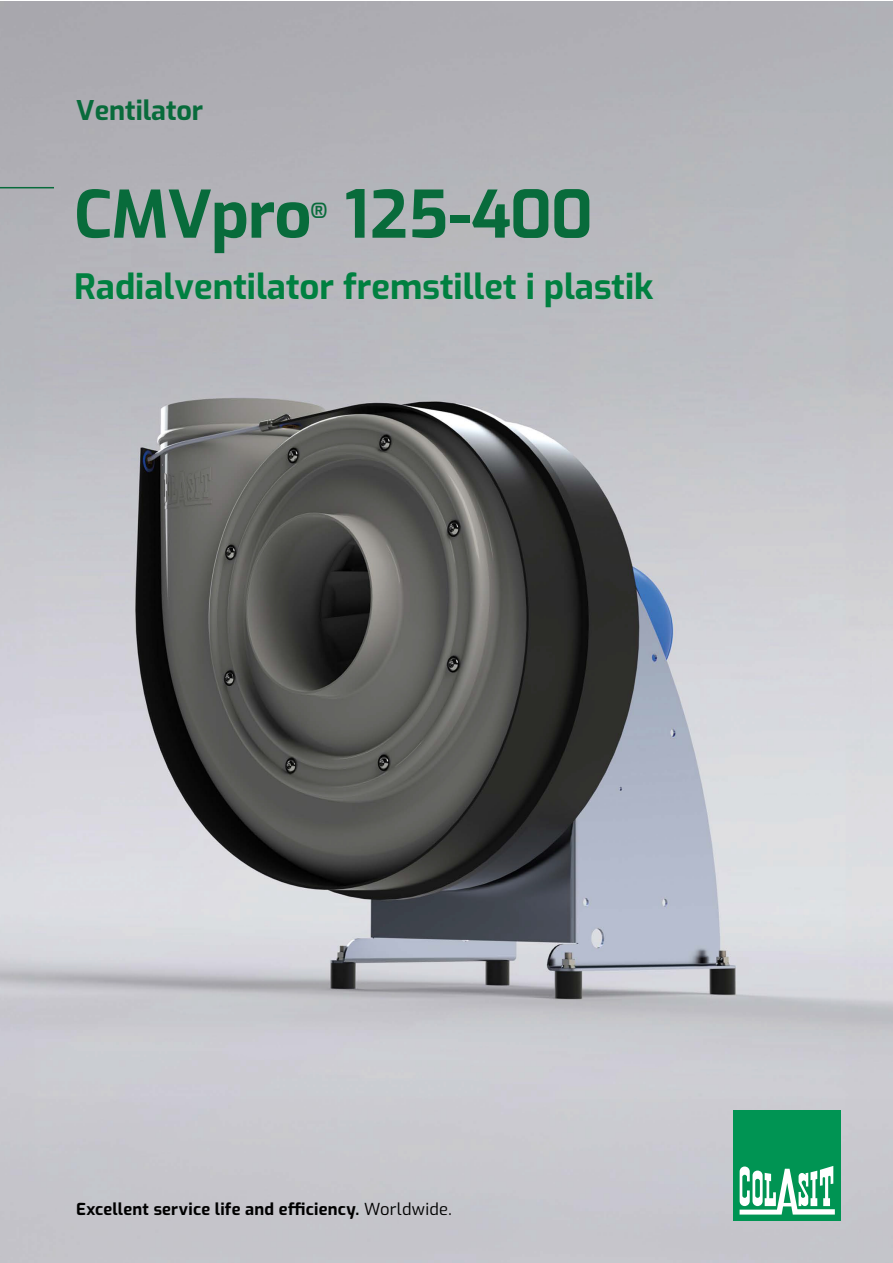
<style>
.page{position:relative;width:893px;height:1263px;background:#fff}
.page>*{position:absolute;margin:0;border:0;box-sizing:border-box;transform-origin:0 0}
.t1{font:700 65.1px "Exo";letter-spacing:-.02em;color:#086b3b}
.t2{font:700 34.8px "Exo";color:#008040}
.t3{font:700 27px "Exo";color:#086b3b}
.t4{font:700 21px "Exo";color:#086b3b}
.t5{font:700 16.5px "Exo";letter-spacing:.015em;color:#000}
.s1{font-weight:400}
</style>
<div class="page">
<img style="left:0;top:1px;width:893px;height:1262px">
<hr style="left:0;top:187px;width:54px;height:1px;background:#086b3b">
<div style="left:733px;top:1110px;width:108px;height:111px;background:#009453"></div>
<svg style="left:740px;top:1166px;width:95px;height:48px"></svg>
<h3 class="t3" style="left:76px;top:89px;width:129px">Ventilator</h3>
<h1 class="t1" style="left:344px;top:165px;width:250px">125-400</h1>
<h2 class="t2" style="left:74px;top:260px;width:581px">Radialventilator fremstillet i plastik</h2>
<h1 class="t1" style="left:74px;top:165px;width:239px">CMVpro</h1>
<p class="t4" style="left:311px;top:194px;width:19px">®</p>
<p class="t5" style="left:76px;top:1197px;width:377px">Excellent service life and efficiency. <span class="s1">Worldwide.</span></p>
</div>
